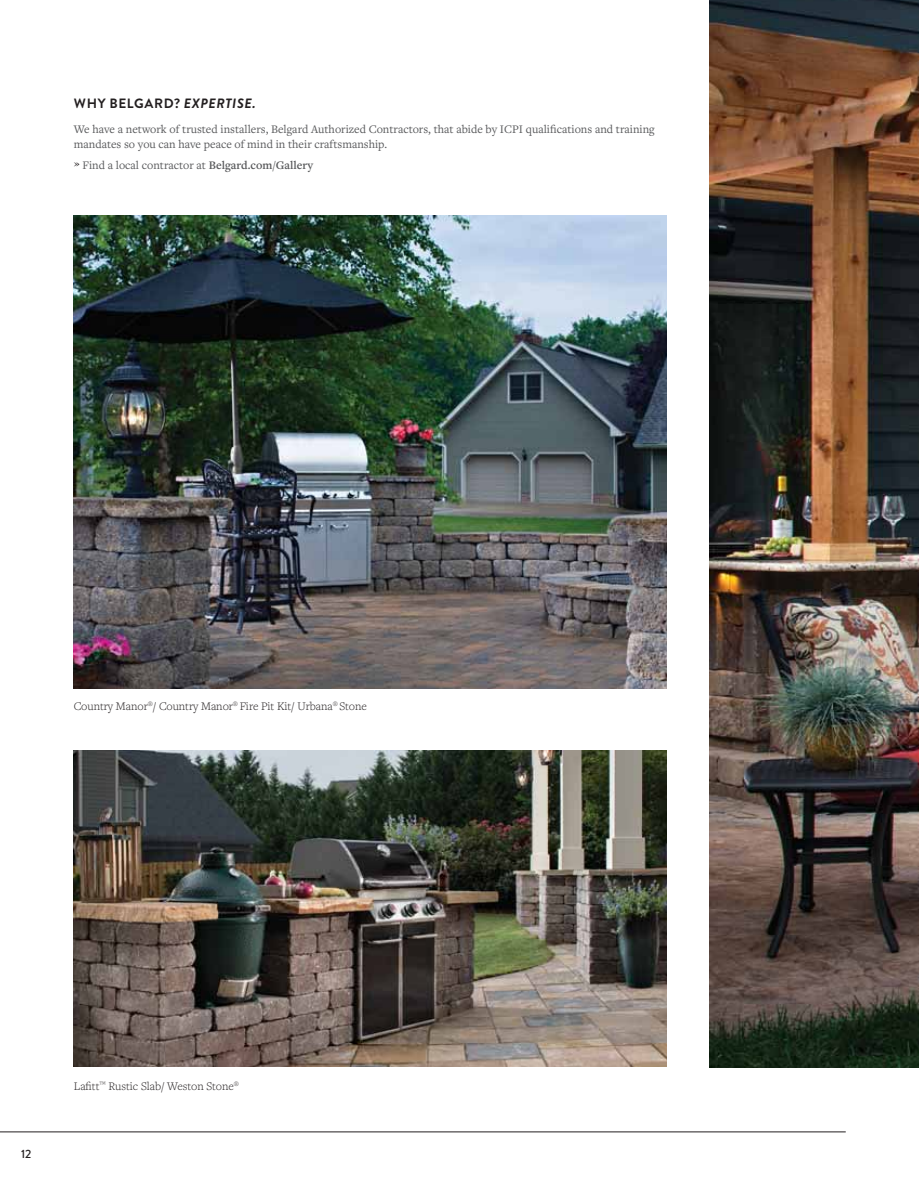
<style>
.page{position:relative;width:919px;height:1189px;background:#fff}
.page>*{position:absolute;margin:0;border:0;box-sizing:border-box;transform-origin:0 0}
.t1{font:700 13.5px "Brandon Grotesque";letter-spacing:.045em;color:#231f20}
.t2{font:12px/14.4px "Freight Text Pro";color:#58595b}
.t3{font:300 12px "Freight Text Pro";color:#231f20}
.t4{font:500 12px "Brandon Grotesque";color:#231f20}
.s1{font-style:italic}
.s2{color:#231f20}
.s3{font-weight:600}
</style>
<div class="page">
<img style="left:74px;top:215px;width:591px;height:473px">
<img style="left:74px;top:750px;width:591px;height:316px">
<img style="left:709px;top:0;width:209px;height:1067px">
<hr style="left:0;top:1131px;width:845px;height:1px;background:#231f20">
<p class="t1" style="left:74px;top:98px;width:183px">WHY BELGARD? <span class="s1">EXPERTISE.</span></p>
<p class="t2" style="left:74px;top:123px;width:582px">We have a network of trusted installers, Belgard Authorized Contractors, that abide by ICPI qualifications and training mandates so you can have peace of mind in their craftsmanship.</p>
<p class="t2" style="left:74px;top:159px;width:240px"><span class="s2">»</span> Find a local contractor at <span class="s3">Belgard.com/Gallery</span></p>
<p class="t3" style="left:74px;top:701px;width:294px">Country Manor<sup>®</sup>/ Country Manor<sup>®</sup> Fire Pit Kit/ Urbana<sup>®</sup> Stone</p>
<p class="t4" style="left:21px;top:1146px;width:12px">12</p>
<p class="t3" style="left:74px;top:1080px;width:166px">Lafitt<sup>™</sup> Rustic Slab/ Weston Stone<sup>®</sup></p>
</div>
